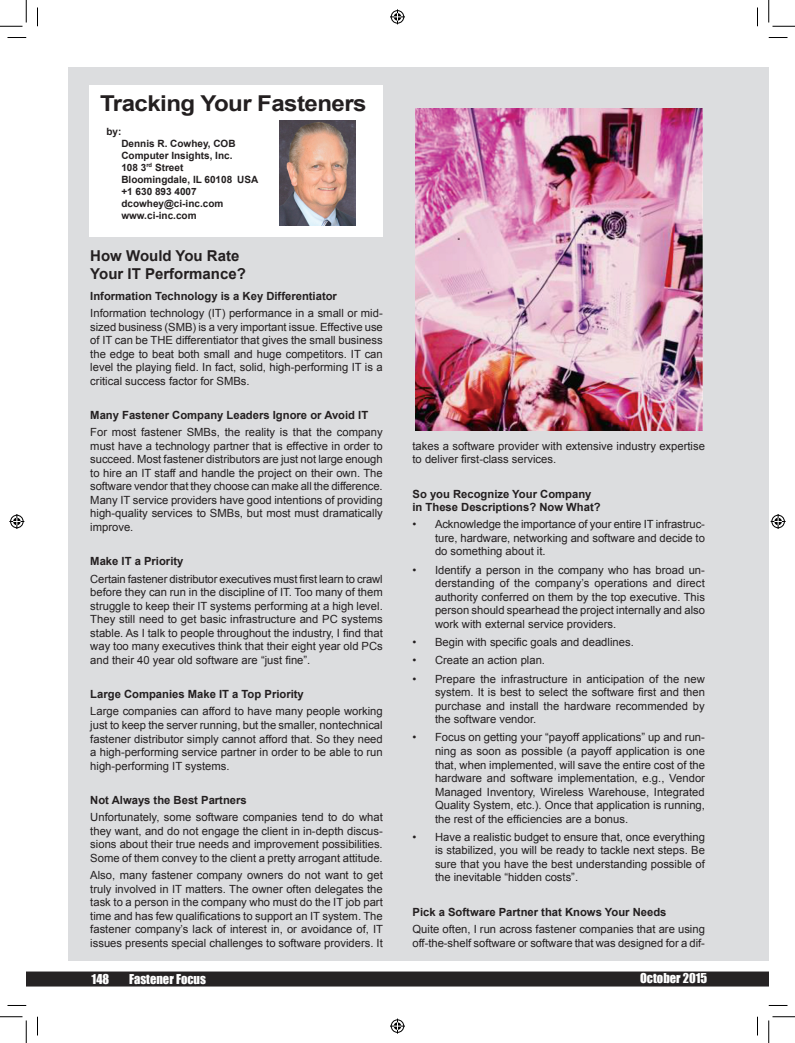
<style>
.page{position:relative;width:795px;height:1043px;background:#fff}
.page>*{position:absolute;margin:0;border:0;box-sizing:border-box;transform-origin:0 0}
.t1{font:700 21.88px "Arial";letter-spacing:-.025em;color:#231f20;scale:1.1 1}
.t2{font:700 15px/18px "Arial";color:#231f20}
.t3{font:12.5px "Impact";color:#fff}
.t4{font:11.25px/13.5px "Arial";color:#231f20;text-align:justify}
.t5{font:700 11.25px/13.5px "Arial";color:#231f20}
.t6{font:700 10px/12px "Arial";color:#231f20}
</style>
<div class="page">
<div style="left:68px;top:67px;width:701px;height:893px;background:#dcdddf"></div>
<div style="left:89px;top:85px;width:294px;height:152px;background:#fff"></div>
<img style="left:279px;top:121px;width:77px;height:105px">
<div style="left:26px;top:971px;width:743px;height:15px;background:#262324"></div>
<img style="left:416px;top:108px;width:287px;height:323px">
<svg style="left:8px;top:37px;width:18px;height:1px"></svg>
<svg style="left:769px;top:37px;width:19px;height:1px"></svg>
<svg style="left:8px;top:1005px;width:18px;height:1px"></svg>
<svg style="left:769px;top:1005px;width:19px;height:1px"></svg>
<svg style="left:37px;top:8px;width:1px;height:18px"></svg>
<svg style="left:37px;top:1016px;width:1px;height:19px"></svg>
<svg style="left:757px;top:8px;width:1px;height:18px"></svg>
<svg style="left:757px;top:1016px;width:1px;height:19px"></svg>
<svg style="left:0;top:0;width:27px;height:27px"></svg>
<svg style="left:0;top:1016px;width:27px;height:26px"></svg>
<svg style="left:769px;top:0;width:26px;height:27px"></svg>
<svg style="left:769px;top:1016px;width:26px;height:26px"></svg>
<svg style="left:390px;top:9px;width:15px;height:15px"></svg>
<svg style="left:390px;top:1018px;width:15px;height:15px"></svg>
<svg style="left:9px;top:514px;width:15px;height:15px"></svg>
<svg style="left:771px;top:514px;width:15px;height:15px"></svg>
<h1 class="t1" style="left:100px;top:89px;width:244px">Tracking Your Fasteners</h1>
<p class="t6" style="left:106px;top:125px;width:16px">by:</p>
<p class="t6" style="left:121px;top:137px;width:139px">Dennis R. Cowhey, COB<br>Computer Insights, Inc.<br>108 3<sup>rd</sup> Street<br>Bloomingdale, IL 60108 USA +1 630 893 4007 dcowhey@ci-inc.com www.ci-inc.com</p>
<h2 class="t2" style="left:90px;top:247px;width:157px">How Would You Rate<br>Your IT Performance?</h2>
<p class="t5" style="left:90px;top:289px;width:248px">Information Technology is a Key Differentiator</p>
<p class="t4" style="left:90px;top:306px;width:294px">Information technology (IT) performance in a small or mid&shy;sized business (SMB) is a very important issue. Effective use of IT can be THE differentiator that gives the small business the edge to beat both small and huge competitors. IT can level the playing field. In fact, solid, high-performing IT is a critical success factor for SMBs.</p>
<p class="t5" style="left:90px;top:409px;width:279px">Many Fastener Company Leaders Ignore or Avoid IT</p>
<p class="t4" style="left:90px;top:426px;width:294px">For most fastener SMBs, the reality is that the company must have a technology partner that is effective in order to succeed. Most fastener distributors are just not large enough to hire an IT staff and handle the project on their own. The software vendor that they choose can make all the difference.<br>Many IT service providers have good intentions of providing high-quality services to SMBs, but most must dramatically improve.</p>
<p class="t5" style="left:90px;top:555px;width:95px">Make IT a Priority</p>
<p class="t4" style="left:90px;top:572px;width:294px">Certain fastener distributor executives must first learn to crawl before they can run in the discipline of IT. Too many of them struggle to keep their IT systems performing at a high level.<br>They still need to get basic infrastructure and PC systems stable. As I talk to people throughout the industry, I find that way too many executives think that their eight year old PCs and their 40 year old software are “just fine”.</p>
<p class="t5" style="left:90px;top:688px;width:215px">Large Companies Make IT a Top Priority</p>
<p class="t4" style="left:90px;top:705px;width:294px">Large companies can afford to have many people working just to keep the server running, but the smaller, nontechnical fastener distributor simply cannot afford that. So they need a high-performing service partner in order to be able to run high-performing IT systems.</p>
<p class="t5" style="left:90px;top:793px;width:158px">Not Always the Best Partners</p>
<p class="t4" style="left:90px;top:810px;width:294px">Unfortunately, some software companies tend to do what they want, and do not engage the client in in-depth discus&shy;sions about their true needs and improvement possibilities.<br>Some of them convey to the client a pretty arrogant attitude.</p>
<p class="t4" style="left:90px;top:868px;width:294px">Also, many fastener company owners do not want to get truly involved in IT matters. The owner often delegates the task to a person in the company who must do the IT job part time and has few qualifications to support an IT system. The fastener company’s lack of interest in, or avoidance of, IT issues presents special challenges to software providers. It</p>
<p class="t4" style="left:413px;top:439px;width:294px">takes a software provider with extensive industry expertise to deliver first-class services.</p>
<p class="t5" style="left:413px;top:487px;width:190px">So you Recognize Your Company in These Descriptions? Now What?</p>
<p class="t4" style="left:435px;top:517px;width:272px;text-indent:-22px">• Acknowledge the importance of your entire IT infrastruc&shy;ture, hardware, networking and software and decide to do something about it.</p>
<p class="t4" style="left:435px;top:563px;width:272px;text-indent:-22px">• Identify a person in the company who has broad un&shy;derstanding of the company’s operations and direct authority conferred on them by the top executive. This person should spearhead the project internally and also work with external service providers.</p>
<p class="t4" style="left:413px;top:635px;width:223px">• Begin with specific goals and deadlines.</p>
<p class="t4" style="left:413px;top:653px;width:134px">• Create an action plan.</p>
<p class="t4" style="left:435px;top:672px;width:272px;text-indent:-22px">• Prepare the infrastructure in anticipation of the new system. It is best to select the software first and then purchase and install the hardware recommended by the software vendor.</p>
<p class="t4" style="left:435px;top:731px;width:272px;text-indent:-22px">• Focus on getting your “payoff applications” up and run&shy;ning as soon as possible (a payoff application is one that, when implemented, will save the entire cost of the hardware and software implementation, e.g., Vendor Managed Inventory, Wireless Warehouse, Integrated Quality System, etc.). Once that application is running, the rest of the efficiencies are a bonus.</p>
<p class="t4" style="left:435px;top:830px;width:271px;text-indent:-22px">• Have a realistic budget to ensure that, once everything is stabilized, you will be ready to tackle next steps. Be sure that you have the best understanding possible of the inevitable “hidden costs”.</p>
<p class="t5" style="left:413px;top:905px;width:256px">Pick a Software Partner that Knows Your Needs</p>
<p class="t4" style="left:413px;top:922px;width:294px">Quite often, I run across fastener companies that are using off-the-shelf software or software that was designed for a dif-</p>
<p class="t3" style="left:92px;top:969px;width:19px">148</p>
<p class="t3" style="left:129px;top:969px;width:78px">Fastener Focus</p>
<p class="t3" style="left:640px;top:968px;width:69px">October 2015</p>
</div>
